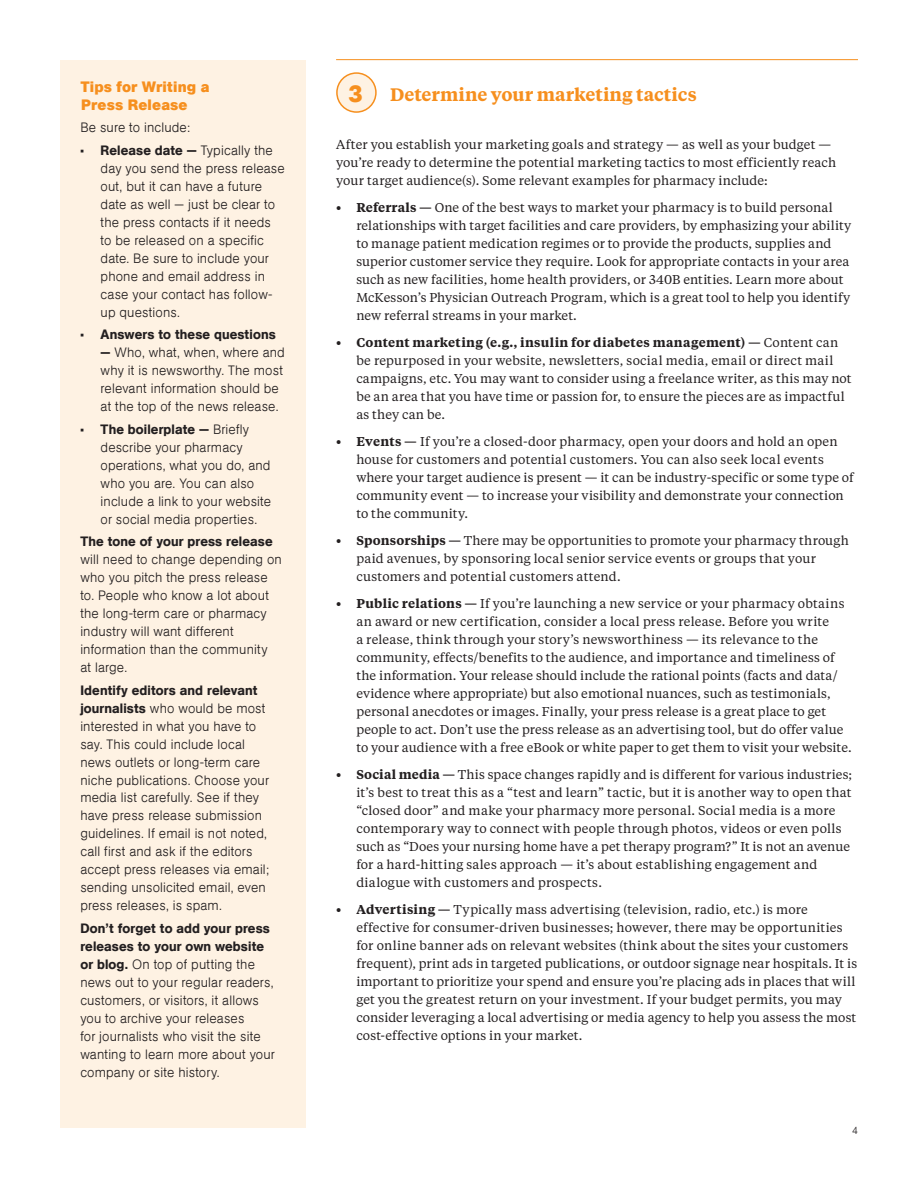
<style>
.page{position:relative;width:918px;height:1188px;background:#fff}
.page>*{position:absolute;margin:0;border:0;box-sizing:border-box;transform-origin:0 0}
.t1{font:700 24px "AG Book Pro";color:#f68f1e}
.t2{font:600 18px "Tiempos Text";letter-spacing:.005em;color:#f68f1e}
.t3{font:700 15px/18px "AG Book Pro";letter-spacing:.01em;color:#f68f1e}
.t4{font:300 13.5px/18px "AG Book Pro";letter-spacing:.01em;color:#231f20}
.t5{font:500 13.5px "AG Book Pro";letter-spacing:.01em;color:#231f20}
.t6{font:12.75px/18px "Tiempos Text";letter-spacing:.01em;color:#231f20}
.t7{font:300 10.5px "AG Book Pro";color:#231f20}
.s1{font-weight:500}
.s2{font-weight:600}
</style>
<div class="page">
<hr style="left:336px;top:59px;width:522px;height:1px;background:#f68f1e">
<div style="left:337px;top:73px;width:39px;height:39px;background:#fef2e3;border-radius:50%"></div>
<div style="left:336px;top:72px;width:41px;height:41px;border:2px solid #f68f1e;border-radius:50%"></div>
<div style="left:60px;top:60px;width:246px;height:1068px;background:#fef2e3"></div>
<p class="t3" style="left:80px;top:77px;width:131px">Tips for Writing a<br>Press Release</p>
<p class="t4" style="left:80px;top:118px;width:111px">Be sure to include:</p>
<p class="t4" style="left:101px;top:141px;width:186px;text-indent:-20px"><span class="s1">• Release date —</span> Typically the day you send the press release out, but it can have a future date as well — just be clear to the press contacts if it needs to be released on a specific date. Be sure to include your phone and email address in case your contact has follow&shy;up questions.</p>
<p class="t5" style="left:80px;top:326px;width:197px">• Answers to these questions</p>
<p class="t4" style="left:101px;top:343px;width:186px"><span class="s1">—</span> Who, what, when, where and why it is newsworthy. The most relevant information should be at the top of the news release.</p>
<p class="t4" style="left:101px;top:420px;width:172px;text-indent:-20px"><span class="s1">• The boilerplate —</span> Briefly describe your pharmacy operations, what you do, and who you are. You can also include a link to your website or social media properties.</p>
<p class="t5" style="left:80px;top:533px;width:194px">The tone of your press release</p>
<p class="t4" style="left:80px;top:550px;width:203px">will need to change depending on who you pitch the press release to. People who know a lot about the long-term care or pharmacy industry will want different information than the community<br>at large.</p>
<p class="t4" style="left:80px;top:681px;width:190px"><span class="s1">Identify editors and relevant journalists</span> who would be most interested in what you have to say. This could include local news outlets or long-term care niche publications. Choose your media list carefully. See if they have press release submission guidelines. If email is not noted, call first and ask if the editors accept press releases via email; sending unsolicited email, even press releases, is spam.</p>
<p class="t4" style="left:80px;top:919px;width:196px"><span class="s1">Don’t forget to add your press releases to your own website or blog.</span> On top of putting the news out to your regular readers, customers, or visitors, it allows you to archive your releases<br>for journalists who visit the site wanting to learn more about your company or site history.</p>
<h1 class="t1" style="left:348px;top:78px;width:16px">3</h1>
<h2 class="t2" style="left:390px;top:82px;width:308px">Determine your marketing tactics</h2>
<p class="t6" style="left:336px;top:135px;width:502px">After you establish your marketing goals and strategy — as well as your budget — you’re ready to determine the potential marketing tactics to most efficiently reach your target audience(s). Some relevant examples for pharmacy include:</p>
<p class="t6" style="left:356px;top:198px;width:497px;text-indent:-20px"><span class="s2">• Referrals —</span> One of the best ways to market your pharmacy is to build personal relationships with target facilities and care providers, by emphasizing your ability to manage patient medication regimes or to provide the products, supplies and superior customer service they require. Look for appropriate contacts in your area such as new facilities, home health providers, or 340B entities. Learn more about McKesson’s Physician Outreach Program, which is a great tool to help you identify new referral streams in your market.</p>
<p class="t6" style="left:356px;top:333px;width:497px;text-indent:-20px"><span class="s2">• Content marketing (e.g., insulin for diabetes management) —</span> Content can be repurposed in your website, newsletters, social media, email or direct mail campaigns, etc. You may want to consider using a freelance writer, as this may not be an area that you have time or passion for, to ensure the pieces are as impactful as they can be.</p>
<p class="t6" style="left:356px;top:432px;width:499px;text-indent:-20px"><span class="s2">• Events —</span> If you’re a closed-door pharmacy, open your doors and hold an open house for customers and potential customers. You can also seek local events where your target audience is present — it can be industry-specific or some type of community event — to increase your visibility and demonstrate your connection to the community.</p>
<p class="t6" style="left:356px;top:531px;width:494px;text-indent:-20px"><span class="s2">• Sponsorships —</span> There may be opportunities to promote your pharmacy through paid avenues, by sponsoring local senior service events or groups that your customers and potential customers attend.</p>
<p class="t6" style="left:356px;top:594px;width:497px;text-indent:-20px"><span class="s2">• Public relations —</span> If you’re launching a new service or your pharmacy obtains an award or new certification, consider a local press release. Before you write<br>a release, think through your story’s newsworthiness — its relevance to the community, effects/benefits to the audience, and importance and timeliness of the information. Your release should include the rational points (facts and data/ evidence where appropriate) but also emotional nuances, such as testimonials, personal anecdotes or images. Finally, your press release is a great place to get people to act. Don’t use the press release as an advertising tool, but do offer value to your audience with a free eBook or white paper to get them to visit your website.</p>
<p class="t6" style="left:356px;top:765px;width:497px;text-indent:-20px"><span class="s2">• Social media —</span> This space changes rapidly and is different for various industries; it’s best to treat this as a “test and learn” tactic, but it is another way to open that “closed door” and make your pharmacy more personal. Social media is a more contemporary way to connect with people through photos, videos or even polls such as “Does your nursing home have a pet therapy program?” It is not an avenue for a hard-hitting sales approach — it’s about establishing engagement and dialogue with customers and prospects.</p>
<p class="t6" style="left:356px;top:900px;width:502px;text-indent:-20px"><span class="s2">• Advertising —</span> Typically mass advertising (television, radio, etc.) is more effective for consumer-driven businesses; however, there may be opportunities for online banner ads on relevant websites (think about the sites your customers frequent), print ads in targeted publications, or outdoor signage near hospitals. It is important to prioritize your spend and ensure you’re placing ads in places that will get you the greatest return on your investment. If your budget permits, you may consider leveraging a local advertising or media agency to help you assess the most cost-effective options in your market.</p>
<p class="t7" style="left:852px;top:1124px;width:7px">4</p>
</div>
